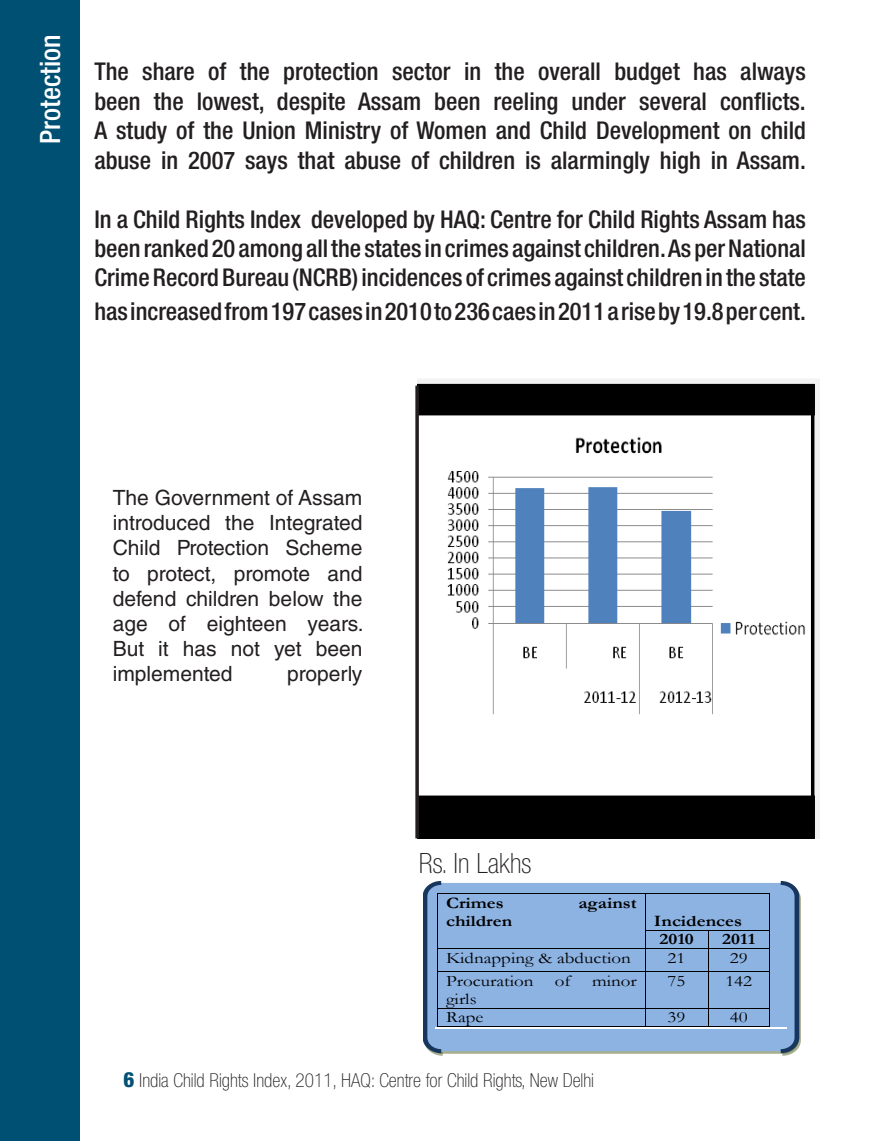
<style>
.page{position:relative;width:869px;height:1141px;background:#fff}
.page>*{position:absolute;margin:0;border:0;box-sizing:border-box;transform-origin:0 0}
.t1{font:500 condensed 28px "Helvetica Neue LT Std";color:#fff}
.t2{font:100 condensed 28px "Helvetica Neue LT Std";color:#231f20}
.t3{font:500 condensed 24.5px/29.4px "Helvetica Neue LT Std";color:#231f20;text-align:justify}
.t4{font:21px/25.2px "Helvetica LT Std";color:#231f20;text-align:justify}
.t5{font:100 condensed 19.25px "Helvetica Neue LT Std";color:#231f20}
.t6{font:15.92px "Garamond";color:#000;scale:1.2 1}
.t7{font:700 15.92px/18.6px "Garamond";color:#000;scale:1.2 1}
.s1{font-weight:800;font-size:21px;color:#005074}
</style>
<div class="page">
<div style="left:0;top:0;width:80px;height:1141px;background:#005074"></div>
<div style="left:447px;top:883px;width:328px;height:168px;background:#8db3e2"></div>
<svg style="left:775px;top:880px;width:26px;height:176px;background:#7d9ec4"></svg>
<hr style="left:437px;top:893px;width:207px;height:1px;background:#000">
<hr style="left:645px;top:893px;width:123px;height:1px;background:#000">
<hr style="left:644px;top:894px;width:1px;height:36px;background:#000">
<hr style="left:768px;top:894px;width:1px;height:36px;background:#000">
<hr style="left:645px;top:930px;width:62px;height:1px;background:#000">
<hr style="left:708px;top:930px;width:60px;height:1px;background:#000">
<hr style="left:437px;top:948px;width:207px;height:1px;background:#000">
<hr style="left:645px;top:948px;width:62px;height:1px;background:#000">
<hr style="left:708px;top:948px;width:60px;height:1px;background:#000">
<hr style="left:437px;top:971px;width:207px;height:1px;background:#000">
<svg style="left:644px;top:930px;width:1px;height:42px"></svg>
<hr style="left:645px;top:971px;width:62px;height:1px;background:#000">
<svg style="left:707px;top:930px;width:1px;height:42px"></svg>
<hr style="left:708px;top:971px;width:60px;height:1px;background:#000">
<svg style="left:768px;top:930px;width:1px;height:42px"></svg>
<hr style="left:644px;top:972px;width:1px;height:36px;background:#000">
<hr style="left:707px;top:972px;width:1px;height:36px;background:#000">
<hr style="left:768px;top:972px;width:1px;height:36px;background:#000">
<hr style="left:437px;top:1008px;width:207px;height:1px;background:#000">
<hr style="left:645px;top:1008px;width:62px;height:1px;background:#000">
<hr style="left:708px;top:1008px;width:60px;height:1px;background:#000">
<svg style="left:423px;top:880px;width:24px;height:176px;background:#7596be"></svg>
<svg style="left:644px;top:1008px;width:1px;height:19px"></svg>
<svg style="left:707px;top:1008px;width:1px;height:19px"></svg>
<svg style="left:768px;top:1008px;width:1px;height:19px"></svg>
<hr style="left:435px;top:1027px;width:351px;height:1px;background:#fff">
<svg style="left:417px;top:379px;width:402px;height:459px;background:#1e1e1e"></svg>
<img style="left:418px;top:415px;width:392px;height:380px">
<svg style="left:810px;top:386px;width:4px;height:452px;fill:#000"></svg>
<hr style="left:415px;top:386px;width:3px;height:452px;background:#231f20">
<p class="t1" style="left:33px;top:144px;width:111px;rotate:-90deg">Protection</p>
<p class="t3" style="left:94px;top:57px;width:712px">The share of the protection sector in the overall budget has always been the lowest, despite Assam been reeling under several conflicts.<br>A study of the Union Ministry of Women and Child Development on child abuse in 2007 says that abuse of children is alarmingly high in Assam.</p>
<p class="t3" style="left:94px;top:204px;width:712px">In a Child Rights Index developed by HAQ: Centre for Child Rights Assam has been ranked 20 among all the states in crimes against children. As per National Crime Record Bureau (NCRB) incidences of crimes against children in the state</p>
<p class="t3" style="left:94px;top:296px;width:712px">has increased from 197 cases in 2010 to 236 caes in 2011 a rise by 19.8 per cent.</p>
<p class="t4" style="left:113px;top:485px;width:252px">The Government of Assam introduced the Integrated Child Protection Scheme to protect, promote and defend children below the age of eighteen years.<br>But it has not yet been implemented</p>
<p class="t4" style="left:287px;top:661px;width:77px">properly</p>
<p class="t2" style="left:418px;top:847px;width:114px">Rs. In Lakhs</p>
<p class="t7" style="left:446px;top:893px;width:50px">Crimes</p>
<p class="t7" style="left:578px;top:893px;width:50px">against</p>
<p class="t7" style="left:446px;top:911px;width:57px">children</p>
<p class="t7" style="left:659px;top:911px;width:70px;text-indent:-6px">Incidences<br>2010</p>
<p class="t7" style="left:722px;top:930px;width:29px">2011</p>
<p class="t6" style="left:446px;top:947px;width:155px">Kidnapping &amp; abduction</p>
<p class="t6" style="left:667px;top:947px;width:16px">21</p>
<p class="t6" style="left:729px;top:947px;width:16px">29</p>
<p class="t6" style="left:446px;top:970px;width:74px">Procuration</p>
<p class="t6" style="left:554px;top:970px;width:15px">of</p>
<p class="t6" style="left:591px;top:970px;width:39px">minor</p>
<p class="t6" style="left:446px;top:988px;width:27px">girls</p>
<p class="t6" style="left:667px;top:970px;width:16px">75</p>
<p class="t6" style="left:725px;top:970px;width:24px">142</p>
<p class="t6" style="left:446px;top:1006px;width:33px">Rape</p>
<p class="t6" style="left:667px;top:1006px;width:16px">39</p>
<p class="t6" style="left:729px;top:1006px;width:16px">40</p>
<p class="t5" style="left:124px;top:1069px;width:471px"><span class="s1">6</span> India Child Rights Index, 2011, HAQ: Centre for Child Rights, New Delhi</p>
</div>
